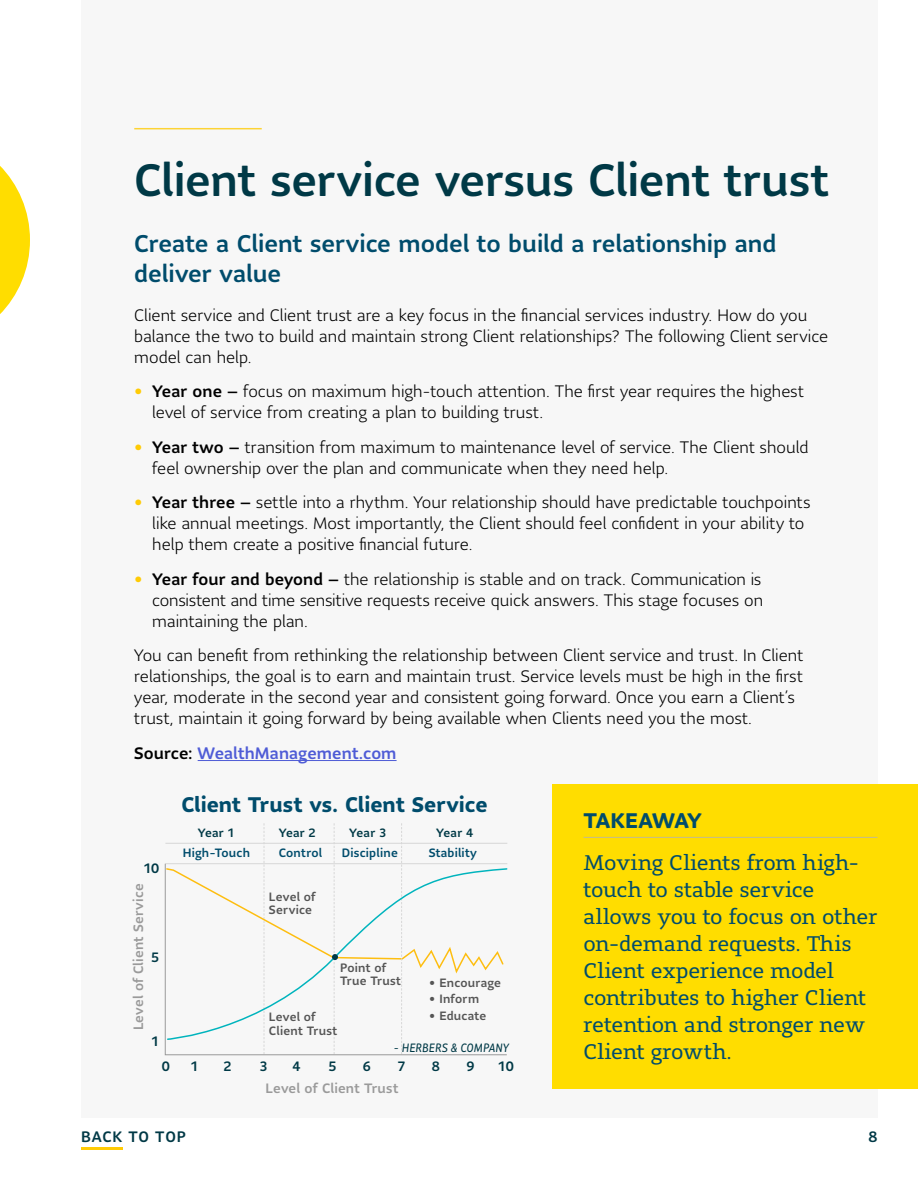
<style>
.page{position:relative;width:918px;height:1188px;background:#fff}
.page>*{position:absolute;margin:0;border:0;box-sizing:border-box;transform-origin:0 0}
.t1{font:500 45px "Sun Life Sans";letter-spacing:-.005em;color:#003946}
.t2{font:500 24px/30px "Sun Life Sans";color:#004c6c}
.P_-_Pull_Quote_Med{font:21px/27px "Sun Life Serif";letter-spacing:-.015em;color:#004c6c}
.t3{font:700 21px "Sun Life Sans";color:#004c6c}
.t4{font:700 21px "Sun Life Sans";letter-spacing:-.035em;color:#004c6c}
.P_-_Bullet_1{font:300 16.5px/21px "Sun Life Sans";letter-spacing:.005em;color:#000}
.P_-_Body{font:300 16.5px/21px "Sun Life Sans";letter-spacing:.005em;color:#000}
.P_-_Body-2{font:500 16.5px "Sun Life Sans";letter-spacing:.005em;color:#4f5cd6}
.P_-_Master_Runner_Fi{font:500 15px "Sun Life Sans";letter-spacing:.055em;color:#003946}
.P_-_Graph_numbers{font:500 13.5px "Sun Life Sans";letter-spacing:.015em;color:#9a9a9a}
.P_-_Graph_numbers-2{font:500 13.5px "Sun Life Sans";color:#003946}
.P_-_Legal{font:500 12px/13.5px "Sun Life Sans";letter-spacing:.02em;color:#555}
.P_-_Graph_numbers-3{font:500 12px "Sun Life Sans";letter-spacing:.02em;color:#004c6c}
.P_-_Graph_numbers-4{font:500 12px "Sun Life Sans";letter-spacing:.015em;color:#003946}
.t5{font:italic 12px "Sun Life Sans Condensed";letter-spacing:.015em;color:#003946}
.s1{color:#ffcb05}
.s2{font-weight:500}
.s3{color:#000}
</style>
<div class="page">
<div style="left:81px;top:0;width:797px;height:1118px;background:#f7f7f7"></div>
<svg style="left:0;top:166px;width:30px;height:148px"></svg>
<hr style="left:134px;top:128px;width:128px;height:1px;background:#ffcb05">
<hr style="left:81px;top:1148px;width:42px;height:2px;background:#ffcb05">
<div style="left:552px;top:784px;width:366px;height:305px;background:#fd0"></div>
<hr style="left:584px;top:837px;width:294px;height:1px;background:#b3b3b3">
<hr style="left:198px;top:760px;width:199px;height:1px;background:#4f5cd6">
<svg style="left:165px;top:823px;width:340px;height:231px"></svg>
<hr style="left:165px;top:843px;width:342px;height:1px;background:#d7d7d7">
<h2 class="t1" style="left:134px;top:150px;width:696px">Client service versus Client trust</h2>
<h3 class="t2" style="left:134px;top:228px;width:644px">Create a Client service model to build a relationship and deliver value</h3>
<p class="P_-_Body" style="left:134px;top:304px;width:696px">Client service and Client trust are a key focus in the financial services industry. How do you balance the two to build and maintain strong Client relationships? The following Client service model can help.</p>
<p class="P_-_Bullet_1" style="left:152px;top:381px;width:653px;text-indent:-18px"><span class="s1">•</span> <span class="s2">Year one –</span> focus on maximum high-touch attention. The first year requires the highest level of service from creating a plan to building trust.</p>
<p class="P_-_Bullet_1" style="left:152px;top:436px;width:658px;text-indent:-18px"><span class="s1">•</span> <span class="s2">Year two –</span> transition from maximum to maintenance level of service. The Client should feel ownership over the plan and communicate when they need help.</p>
<p class="P_-_Bullet_1" style="left:152px;top:492px;width:660px;text-indent:-18px"><span class="s1">•</span> <span class="s2">Year three –</span> settle into a rhythm. Your relationship should have predictable touchpoints like annual meetings. Most importantly, the Client should feel confident in your ability to help them create a positive financial future.</p>
<p class="P_-_Bullet_1" style="left:152px;top:568px;width:613px;text-indent:-18px"><span class="s1">•</span> <span class="s2">Year four and beyond –</span> the relationship is stable and on track. Communication is consistent and time sensitive requests receive quick answers. This stage focuses on maintaining the plan.</p>
<p class="P_-_Body" style="left:134px;top:645px;width:671px">You can benefit from rethinking the relationship between Client service and trust. In Client relationships, the goal is to earn and maintain trust. Service levels must be high in the first year, moderate in the second year and consistent going forward. Once you earn a Client’s trust, maintain it going forward by being available when Clients need you the most.</p>
<p class="P_-_Body-2" style="left:134px;top:742px;width:264px"><span class="s3">Source:</span> WealthManagement.com</p>
<h4 class="t3" style="left:181px;top:790px;width:308px">Client Trust vs. Client Service</h4>
<p class="P_-_Graph_numbers-2" style="left:143px;top:859px;width:17px">10</p>
<p class="P_-_Graph_numbers" style="left:129px;top:1030px;width:148px;rotate:-90deg">Level of Client Service</p>
<p class="P_-_Graph_numbers-2" style="left:151px;top:948px;width:10px">5</p>
<p class="P_-_Graph_numbers-2" style="left:151px;top:1032px;width:10px">1</p>
<p class="P_-_Graph_numbers-4" style="left:198px;top:825px;width:39px">Year 1</p>
<p class="P_-_Graph_numbers-4" style="left:279px;top:825px;width:39px">Year 2</p>
<p class="P_-_Graph_numbers-4" style="left:349px;top:825px;width:39px">Year 3</p>
<p class="P_-_Graph_numbers-4" style="left:436px;top:825px;width:39px">Year 4</p>
<p class="P_-_Graph_numbers-3" style="left:183px;top:844px;width:69px">High-Touch</p>
<p class="P_-_Graph_numbers-3" style="left:279px;top:844px;width:45px">Control</p>
<p class="P_-_Graph_numbers-3" style="left:342px;top:844px;width:58px">Discipline</p>
<p class="P_-_Graph_numbers-3" style="left:429px;top:844px;width:50px">Stability</p>
<p class="P_-_Legal" style="left:269px;top:890px;width:48px">Level of<br>Service</p>
<p class="P_-_Legal" style="left:340px;top:961px;width:62px">Point of<br>True Trust</p>
<p class="P_-_Legal" style="left:269px;top:1010px;width:70px">Level of<br>Client Trust</p>
<p class="P_-_Legal" style="left:429px;top:975px;width:73px">• Encourage</p>
<p class="P_-_Legal" style="left:429px;top:992px;width:51px">• Inform</p>
<p class="P_-_Legal" style="left:429px;top:1008px;width:59px">• Educate</p>
<p class="t5" style="left:394px;top:1039px;width:117px">- HERBERS &amp; COMPANY</p>
<p class="P_-_Graph_numbers-2" style="left:162px;top:1057px;width:10px">0</p>
<p class="P_-_Graph_numbers-2" style="left:190px;top:1057px;width:10px">1</p>
<p class="P_-_Graph_numbers-2" style="left:223px;top:1057px;width:10px">2</p>
<p class="P_-_Graph_numbers-2" style="left:259px;top:1057px;width:10px">3</p>
<p class="P_-_Graph_numbers-2" style="left:292px;top:1057px;width:10px">4</p>
<p class="P_-_Graph_numbers-2" style="left:328px;top:1057px;width:10px">5</p>
<p class="P_-_Graph_numbers-2" style="left:363px;top:1057px;width:10px">6</p>
<p class="P_-_Graph_numbers-2" style="left:397px;top:1057px;width:10px">7</p>
<p class="P_-_Graph_numbers-2" style="left:432px;top:1057px;width:10px">8</p>
<p class="P_-_Graph_numbers-2" style="left:466px;top:1057px;width:10px">9</p>
<p class="P_-_Graph_numbers-2" style="left:498px;top:1057px;width:17px">10</p>
<p class="P_-_Master_Runner_Fi" style="left:81px;top:1126px;width:107px">BACK TO TOP</p>
<p class="P_-_Graph_numbers" style="left:266px;top:1079px;width:134px">Level of Client Trust</p>
<h4 class="t4" style="left:584px;top:806px;width:120px">TAKEAWAY</h4>
<p class="P_-_Pull_Quote_Med" style="left:584px;top:849px;width:295px">Moving Clients from high&shy;touch to stable service allows you to focus on other on-demand requests. This<br>Client experience model contributes to higher Client retention and stronger new<br>Client growth.</p>
<p class="P_-_Master_Runner_Fi" style="left:869px;top:1126px;width:10px">8</p>
</div>
